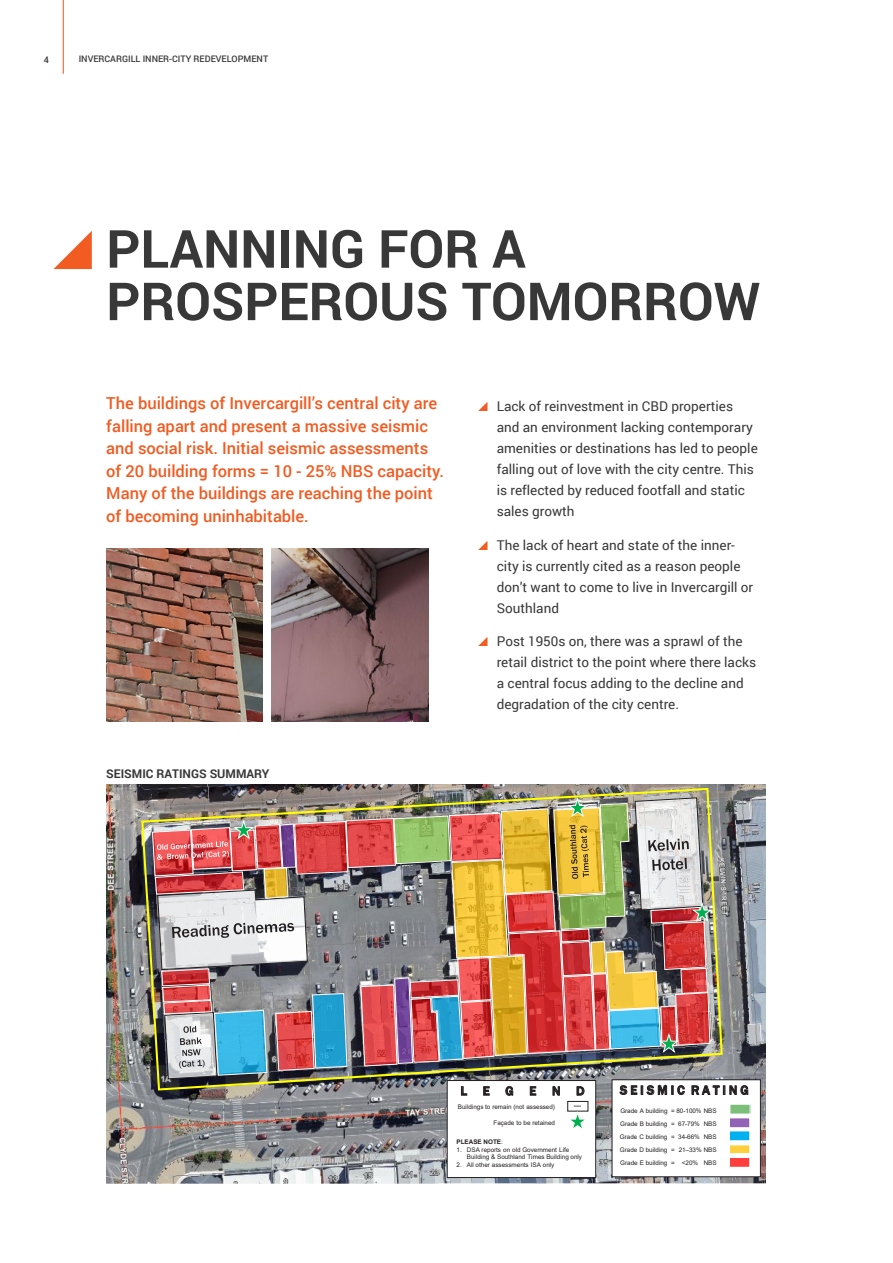
<style>
.page{position:relative;width:893px;height:1263px;background:#fff}
.page>*{position:absolute;margin:0;border:0;box-sizing:border-box;transform-origin:0 0}
.Heading{font:700 52.5px/52.5px "Roboto";color:#383839}
.Stand{font:500 16.5px/22.5px "Roboto";color:#f25b21}
.t1{font:13.5px/21px "Roboto";color:#383839}
.t2{font:500 12.75px "Franklin Gothic";letter-spacing:.25em;color:#231f20}
.Sub_Heading{font:700 12px "Roboto";color:#383839}
.t3{font:500 9px "Roboto";color:#383839}
.t4{font:6.3px/13px "Arial";letter-spacing:-.005em;color:#231f20;text-align:right}
.t5{font:700 6.3px "Arial";color:#231f20}
.t6{font:500 2.7px "Franklin Gothic";color:#231f20}
.s1{font-weight:400}
</style>
<div class="page">
<hr style="left:63px;top:0;width:1px;height:74px;background:#f25b21">
<svg style="left:54px;top:231px;width:38px;height:38px"></svg>
<img style="left:106px;top:549px;width:157px;height:172px">
<img style="left:272px;top:549px;width:156px;height:172px">
<img style="left:106px;top:785px;width:659px;height:399px">
<img style="left:140px;top:787px;width:584px;height:304px">
<div style="left:612px;top:1080px;width:148px;height:97px;background:#fff"></div>
<div style="left:612px;top:1079px;width:149px;height:98px;border:1px solid #231f20"></div>
<div style="left:729px;top:1131px;width:21px;height:10px;background:#00b0f0"></div>
<div style="left:729px;top:1130px;width:21px;height:11px;border:1px solid #fff"></div>
<div style="left:730px;top:1104px;width:20px;height:10px;background:#7bbf7b"></div>
<div style="left:729px;top:1104px;width:22px;height:10px;border:1px solid #fff"></div>
<div style="left:729px;top:1118px;width:21px;height:10px;background:#9262b7"></div>
<div style="left:729px;top:1117px;width:21px;height:11px;border:1px solid #fff"></div>
<div style="left:729px;top:1145px;width:21px;height:8px;background:#ffcf3e"></div>
<div style="left:729px;top:1144px;width:21px;height:10px;border:1px solid #fff"></div>
<div style="left:729px;top:1157px;width:21px;height:10px;background:#ff3e3e"></div>
<div style="left:729px;top:1157px;width:21px;height:11px;border:1px solid #fff"></div>
<div style="left:447px;top:1080px;width:149px;height:97px;background:#fff"></div>
<div style="left:447px;top:1080px;width:149px;height:98px;border:1px solid #231f20"></div>
<div style="left:567px;top:1101px;width:21px;height:10px;border:1px solid #231f20"></div>
<svg style="left:568px;top:1110px;width:21px;height:18px"></svg>
<img style="left:152px;top:796px;width:596px;height:300px">
<p class="t3" style="left:44px;top:53px;width:7px">4</p>
<p class="t3" style="left:79px;top:53px;width:191px">INVERCARGILL INNER-CITY REDEVELOPMENT</p>
<p class="Heading" style="left:106px;top:221px;width:655px">PLANNING FOR A<br>PROSPEROUS TOMORROW</p>
<p class="Stand" style="left:106px;top:391px;width:339px">The buildings of Invercargill’s central city are falling apart and present a massive seismic and social risk. Initial seismic assessments of 20 building forms = 10 - 25% NBS capacity.<br>Many of the buildings are reaching the point of becoming uninhabitable.</p>
<p class="Sub_Heading" style="left:106px;top:765px;width:165px">SEISMIC RATINGS SUMMARY</p>
<p class="t1" style="left:497px;top:395px;width:263px">Lack of reinvestment in CBD properties and an environment lacking contemporary amenities or destinations has led to people falling out of love with the city centre. This is reflected by reduced footfall and static sales growth</p>
<p class="t1" style="left:497px;top:534px;width:258px">The lack of heart and state of the inner&shy;city is currently cited as a reason people don’t want to come to live in Invercargill or Southland</p>
<p class="t1" style="left:497px;top:630px;width:261px">Post 1950s on, there was a sprawl of the retail district to the point where there lacks a central focus adding to the decline and degradation of the city centre.</p>
<p class="t2" style="left:461px;top:1083px;width:125px">LEGEND</p>
<p class="t4" style="left:458px;top:1100px;width:99px">Buildings to remain (not assessed)</p>
<p class="t4" style="left:493px;top:1116px;width:63px">Façade to be retained</p>
<p class="t6" style="left:574px;top:1105px;width:9px">Name</p>
<p class="t5" style="left:457px;top:1137px;width:48px">PLEASE NOTE<span class="s1">:</span></p>
<p class="t4" style="left:467px;top:1146px;width:117px;line-height:7.6px;text-align:left;text-indent:-10px">1. DSA reports on old Government Life<br>Building &amp; Southland Times Building only</p>
<p class="t4" style="left:457px;top:1158px;width:99px">2. All other assessments ISA only</p>
<p class="t2" style="left:620px;top:1082px;width:130px">SEISMIC RATING</p>
<p class="t4" style="left:620px;top:1104px;width:98px">Grade A building = 80-100% NBS<br>67-79% NBS<br>34-66% NBS<br>21–33% NBS<br>&lt;20% NBS</p>
<p class="t4" style="left:620px;top:1117px;width:56px;text-align:justify">Grade B building = Grade C building = Grade D building = Grade E building =</p>
</div>
